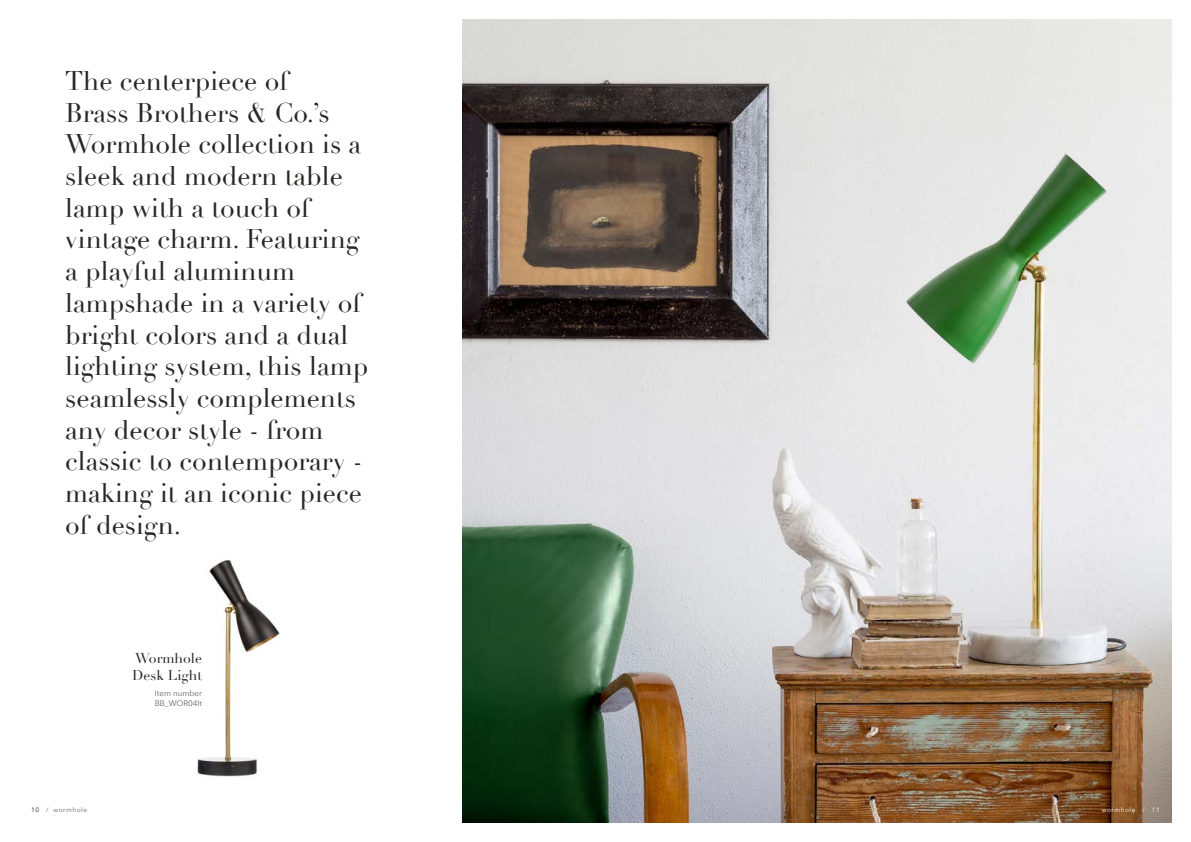
<style>
.page{position:relative;width:1191px;height:842px;background:#fff}
.page>*{position:absolute;margin:0;border:0;box-sizing:border-box;transform-origin:0 0}
.t1{font:26.4px/31.7px "Didot";color:#282827}
.t2{font:14px "Didot";color:#282827}
.t3{font:8px "Avenir Next";color:#646363}
.t4{font:6.5px "Avenir Next";letter-spacing:.08em;color:#646363}
.t5{font:6.5px "Avenir Next";letter-spacing:.08em;color:#fff}
.s1{color:#282827}
</style>
<div class="page">
<img style="left:462px;top:20px;width:709px;height:802px">
<img style="left:197px;top:560px;width:83px;height:217px">
<p class="t1" style="left:65px;top:66px;width:305px">The centerpiece of<br>Brass Brothers &amp; Co.’s<br>Wormhole collection is a sleek and modern table lamp with a touch of vintage charm. Featuring a playful aluminum lampshade in a variety of bright colors and a dual lighting system, this lamp seamlessly complements any decor style - from classic to contemporary - making it an iconic piece of design.</p>
<p class="t2" style="left:135px;top:650px;width:68px">Wormhole</p>
<p class="t2" style="left:132px;top:667px;width:72px">Desk Light</p>
<p class="t3" style="left:155px;top:686px;width:49px">Item number</p>
<p class="t3" style="left:155px;top:696px;width:49px">BB_WOR04lt</p>
<p class="t4" style="left:31px;top:804px;width:57px"><span class="s1">10</span> / wormhole</p>
<p class="t5" style="left:1101px;top:804px;width:60px">wormhole / 11</p>
</div>
